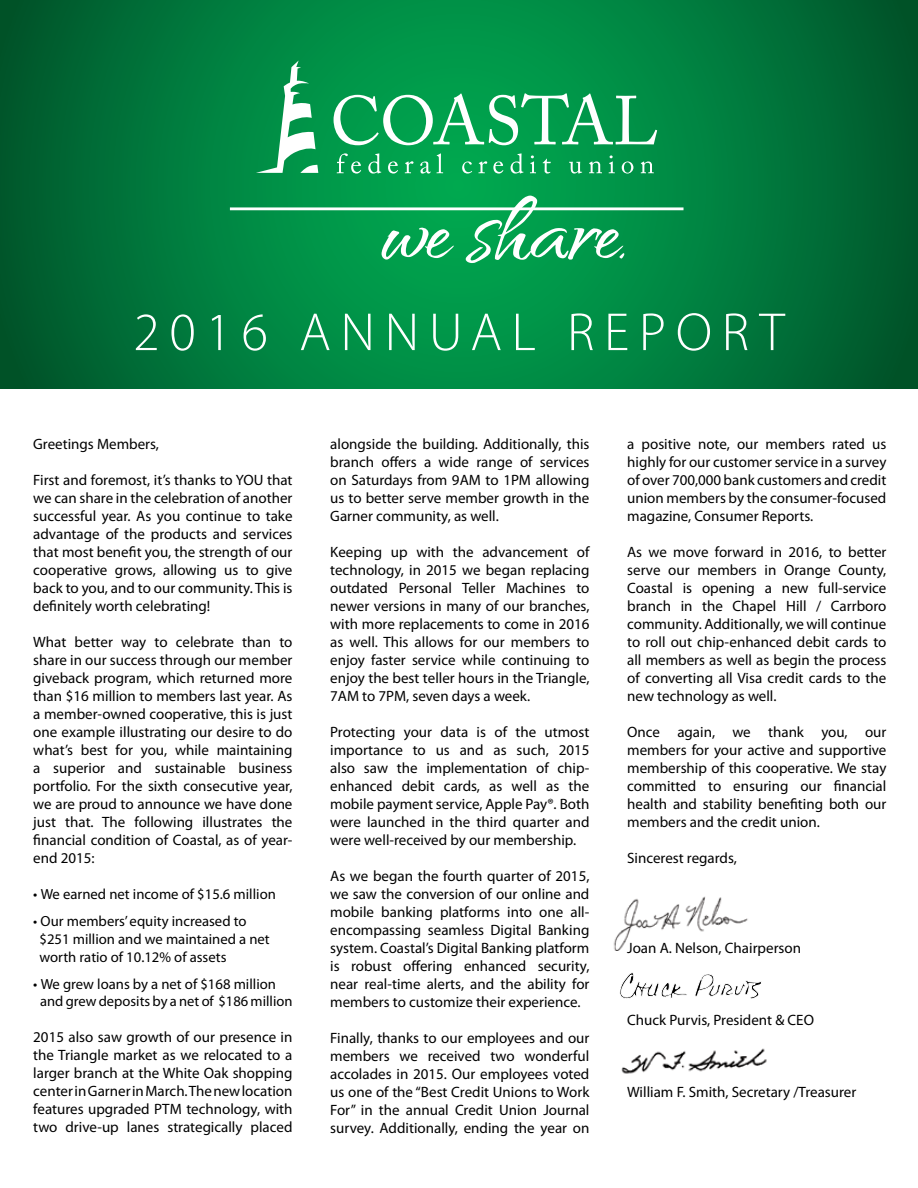
<style>
.page{position:relative;width:918px;height:1188px;background:#fff}
.page>*{position:absolute;margin:0;border:0;box-sizing:border-box;transform-origin:0 0}
.t1{font:300 54px "Myriad Pro";letter-spacing:.18em;color:#fff}
.t2{font:15px/18px "Myriad Pro";color:#000;text-align:justify}
.t3{font:14.7px/17.7px "Myriad Pro";color:#000}
.t4{font:14.55px "Myriad Pro";color:#000}
.s1{font-size:15px}
</style>
<div class="page">
<svg style="left:0;top:0;width:918px;height:388px"></svg>
<svg style="left:256px;top:61px;width:62px;height:112px"></svg>
<svg style="left:334px;top:93px;width:323px;height:52px"></svg>
<svg style="left:337px;top:153px;width:24px;height:21px"></svg>
<svg style="left:368px;top:153px;width:13px;height:21px"></svg>
<svg style="left:388px;top:161px;width:10px;height:13px"></svg>
<svg style="left:405px;top:161px;width:9px;height:12px"></svg>
<svg style="left:420px;top:161px;width:11px;height:13px"></svg>
<svg style="left:437px;top:153px;width:6px;height:20px"></svg>
<svg style="left:462px;top:161px;width:10px;height:13px"></svg>
<svg style="left:479px;top:161px;width:8px;height:12px"></svg>
<svg style="left:493px;top:161px;width:10px;height:13px"></svg>
<svg style="left:511px;top:153px;width:13px;height:21px"></svg>
<svg style="left:530px;top:155px;width:6px;height:18px"></svg>
<svg style="left:543px;top:159px;width:8px;height:15px"></svg>
<svg style="left:569px;top:162px;width:13px;height:12px"></svg>
<svg style="left:589px;top:161px;width:13px;height:12px"></svg>
<svg style="left:609px;top:155px;width:6px;height:18px"></svg>
<svg style="left:622px;top:161px;width:11px;height:13px"></svg>
<svg style="left:641px;top:161px;width:13px;height:12px"></svg>
<svg style="left:382px;top:228px;width:72px;height:32px"></svg>
<svg style="left:464px;top:196px;width:160px;height:67px"></svg>
<hr style="left:230px;top:207px;width:454px;height:3px;background:#fff">
<img style="left:613px;top:896px;width:135px;height:54px">
<svg style="left:695px;top:974px;width:67px;height:25px"></svg>
<svg style="left:619px;top:972px;width:68px;height:27px"></svg>
<img style="left:621px;top:1048px;width:146px;height:26px">
<p class="t1" style="left:133px;top:302px;width:653px">2016 ANNUAL REPORT</p>
<p class="t2" style="left:33px;top:435px;width:127px">Greetings Members,</p>
<p class="t2" style="left:33px;top:471px;width:261px">First and foremost, it’s thanks to YOU that we can share in the celebration of another successful year. As you continue to take advantage of the products and services that most benefit you, the strength of our cooperative grows, allowing us to give back to you, and to our community. This is definitely worth celebrating!</p>
<p class="t2" style="left:33px;top:633px;width:261px">What better way to celebrate than to share in our success through our member giveback program, which returned more than $16 million to members last year. As a member-owned cooperative, this is just one example illustrating our desire to do what’s best for you, while maintaining a superior and sustainable business portfolio. For the sixth consecutive year, we are proud to announce we have done just that. The following illustrates the financial condition of Coastal, as of year&shy;end 2015:</p>
<p class="t3" style="left:33px;top:885px;width:244px"><span class="s1">•</span> We earned net income of $15.6 million</p>
<p class="t3" style="left:40px;top:912px;width:232px;text-indent:-6px">• Our members’ equity increased to $251 million and we maintained a net worth ratio of 10.12% of assets</p>
<p class="t3" style="left:33px;top:975px;width:244px"><span class="s1">•</span> We grew loans by a net of $168 million</p>
<p class="t4" style="left:40px;top:992px;width:254px">and grew deposits by a net of $186 million</p>
<p class="t2" style="left:33px;top:1028px;width:261px">2015 also saw growth of our presence in the Triangle market as we relocated to a larger branch at the White Oak shopping center in Garner in March. The new location features upgraded PTM technology, with two drive-up lanes strategically placed</p>
<p class="t2" style="left:330px;top:435px;width:261px">alongside the building. Additionally, this branch offers a wide range of services on Saturdays from 9AM to 1PM allowing us to better serve member growth in the Garner community, as well.</p>
<p class="t2" style="left:330px;top:543px;width:261px">Keeping up with the advancement of technology, in 2015 we began replacing outdated Personal Teller Machines to newer versions in many of our branches, with more replacements to come in 2016 as well. This allows for our members to enjoy faster service while continuing to enjoy the best teller hours in the Triangle, 7AM to 7PM, seven days a week.</p>
<p class="t2" style="left:330px;top:723px;width:261px">Protecting your data is of the utmost importance to us and as such, 2015 also saw the implementation of chip&shy;enhanced debit cards, as well as the mobile payment service, Apple Pay®. Both were launched in the third quarter and were well-received by our membership.</p>
<p class="t2" style="left:330px;top:867px;width:261px">As we began the fourth quarter of 2015, we saw the conversion of our online and mobile banking platforms into one all&shy;encompassing seamless Digital Banking system. Coastal’s Digital Banking platform is robust offering enhanced security, near real-time alerts, and the ability for members to customize their experience.</p>
<p class="t2" style="left:330px;top:1029px;width:261px">Finally, thanks to our employees and our members we received two wonderful accolades in 2015. Our employees voted us one of the “Best Credit Unions to Work For” in the annual Credit Union Journal survey. Additionally, ending the year on</p>
<p class="t2" style="left:627px;top:435px;width:261px">a positive note, our members rated us highly for our customer service in a survey of over 700,000 bank customers and credit union members by the consumer-focused magazine, Consumer Reports.</p>
<p class="t2" style="left:627px;top:543px;width:261px">As we move forward in 2016, to better serve our members in Orange County, Coastal is opening a new full-service branch in the Chapel Hill / Carrboro community. Additionally, we will continue to roll out chip-enhanced debit cards to all members as well as begin the process of converting all Visa credit cards to the new technology as well.</p>
<p class="t2" style="left:627px;top:723px;width:261px">Once again, we thank you, our members for your active and supportive membership of this cooperative. We stay committed to ensuring our financial health and stability benefiting both our members and the credit union.</p>
<p class="t2" style="left:627px;top:849px;width:111px">Sincerest regards,</p>
<p class="t2" style="left:627px;top:939px;width:175px">Joan A. Nelson, Chairperson</p>
<p class="t2" style="left:627px;top:1011px;width:188px">Chuck Purvis, President &amp; CEO</p>
<p class="t2" style="left:627px;top:1083px;width:231px">William F. Smith, Secretary /Treasurer</p>
</div>
